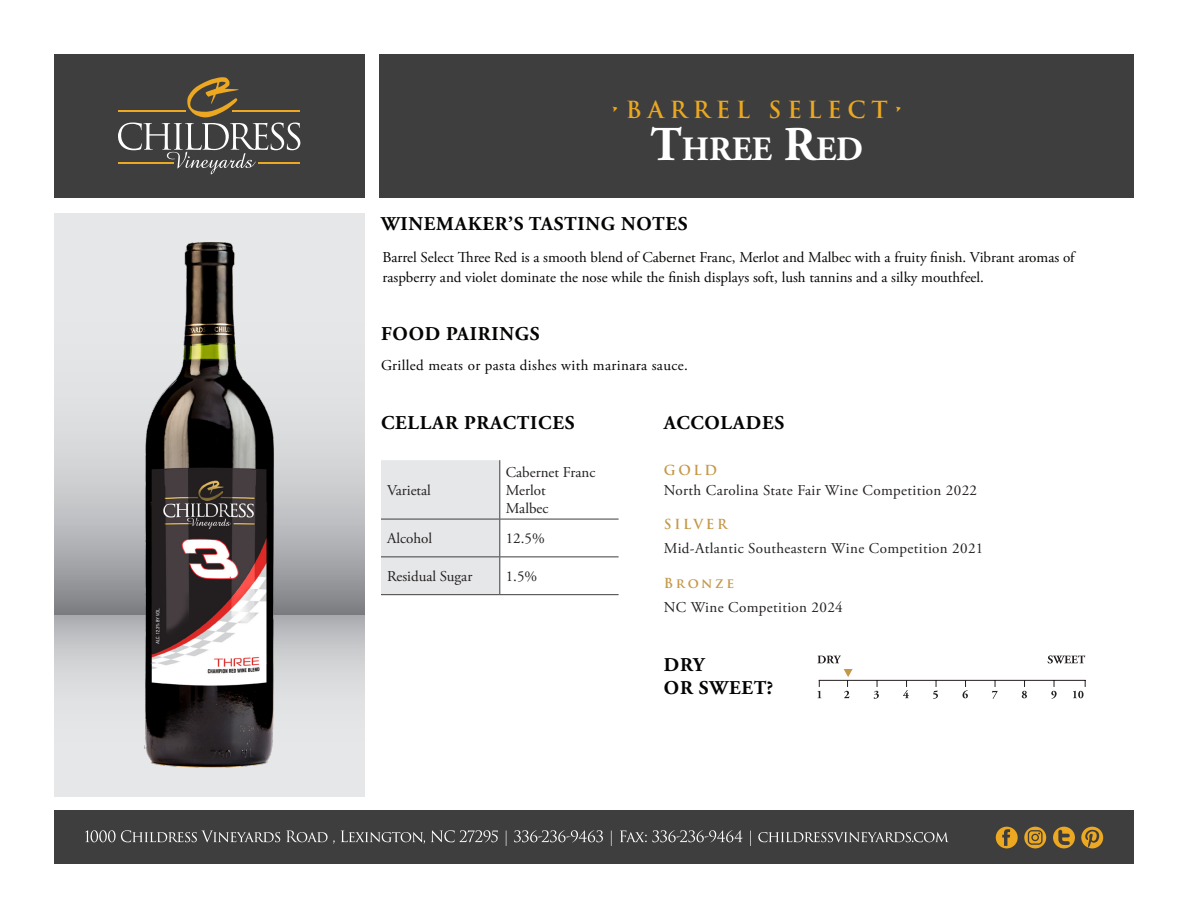
<style>
.page{position:relative;width:1188px;height:918px;background:#fff}
.page>*{position:absolute;margin:0;border:0;box-sizing:border-box;transform-origin:0 0}
.t1{font:700 34.05px "Adobe Garamond Pro";color:#fff}
.t2{font:700 22.95px "Trajan Pro";letter-spacing:.25em;color:#eba820}
.t3{font:700 19.5px/23.4px "Adobe Garamond Pro";letter-spacing:.04em;color:#040503}
.t4{font:15px/19.5px "Adobe Garamond Pro";color:#040503}
.t5{font:15px "Adobe Garamond Pro";letter-spacing:.025em;color:#231f20}
.t6{font:15px "Adobe Garamond Pro";letter-spacing:.025em;color:#040503}
.t7{font:15px "Adobe Garamond Pro";color:#231f20}
.t8{font:700 13.5px "Trajan Pro";letter-spacing:.2em;color:#c49848}
.s1{font-size:48.6px}
</style>
<div class="page">
<div style="left:54px;top:54px;width:310px;height:144px;background:#3e3e3f"></div>
<div style="left:380px;top:54px;width:754px;height:144px;background:#3e3e3f"></div>
<svg style="left:118px;top:77px;width:182px;height:97px"></svg>
<div style="left:381px;top:460px;width:118px;height:134px;background:#e6e7e9"></div>
<hr style="left:499px;top:460px;width:1px;height:59px;background:#3e3e3f">
<hr style="left:381px;top:519px;width:119px;height:1px;background:#3e3e3f">
<hr style="left:500px;top:519px;width:119px;height:1px;background:#3e3e3f">
<hr style="left:499px;top:519px;width:1px;height:37px;background:#3e3e3f">
<hr style="left:381px;top:556px;width:119px;height:1px;background:#3e3e3f">
<hr style="left:500px;top:556px;width:119px;height:1px;background:#3e3e3f">
<hr style="left:499px;top:557px;width:1px;height:37px;background:#3e3e3f">
<hr style="left:381px;top:594px;width:119px;height:1px;background:#3e3e3f">
<hr style="left:500px;top:594px;width:119px;height:1px;background:#3e3e3f">
<div style="left:54px;top:810px;width:1080px;height:54px;background:#3e3e3f"></div>
<svg style="left:85px;top:830px;width:864px;height:16px"></svg>
<svg style="left:1053px;top:827px;width:22px;height:21px"></svg>
<svg style="left:1081px;top:827px;width:22px;height:21px"></svg>
<svg style="left:996px;top:827px;width:22px;height:21px"></svg>
<svg style="left:1024px;top:827px;width:22px;height:21px"></svg>
<svg style="left:817px;top:656px;width:24px;height:7px"></svg>
<svg style="left:1048px;top:655px;width:37px;height:9px"></svg>
<hr style="left:819px;top:680px;width:267px;height:1px;background:#231f20">
<svg style="left:818px;top:680px;width:3px;height:18px"></svg>
<svg style="left:874px;top:680px;width:5px;height:19px"></svg>
<svg style="left:903px;top:680px;width:6px;height:18px"></svg>
<svg style="left:933px;top:680px;width:5px;height:19px"></svg>
<svg style="left:963px;top:680px;width:5px;height:18px"></svg>
<svg style="left:992px;top:680px;width:6px;height:19px"></svg>
<svg style="left:1022px;top:680px;width:5px;height:18px"></svg>
<svg style="left:1051px;top:680px;width:6px;height:19px"></svg>
<svg style="left:1073px;top:680px;width:13px;height:18px"></svg>
<svg style="left:844px;top:669px;width:9px;height:29px"></svg>
<img style="left:54px;top:213px;width:311px;height:583px">
<p class="t2" style="left:610px;top:95px;width:295px">•BARREL SELECT•</p>
<p class="t1" style="left:650px;top:129px;width:214px"><span class="s1">T</span>HREE <span class="s1">R</span>ED</p>
<p class="t3" style="left:381px;top:212px;width:308px">WINEMAKER’S TASTING NOTES</p>
<p class="t4" style="left:382px;top:248px;width:694px">Barrel Select Three Red is a smooth blend of Cabernet Franc, Merlot and Malbec with a fruity finish. Vibrant aromas of raspberry and violet dominate the nose while the finish displays soft, lush tannins and a silky mouthfeel.</p>
<p class="t3" style="left:381px;top:323px;width:160px">FOOD PAIRINGS</p>
<p class="t6" style="left:381px;top:357px;width:308px">Grilled meats or pasta dishes with marinara sauce.</p>
<p class="t3" style="left:381px;top:411px;width:195px">CELLAR PRACTICES</p>
<p class="t7" style="left:387px;top:481px;width:46px">Varietal</p>
<p class="t7" style="left:506px;top:463px;width:91px">Cabernet Franc</p>
<p class="t5" style="left:506px;top:481px;width:41px">Merlot</p>
<p class="t5" style="left:506px;top:499px;width:44px">Malbec</p>
<p class="t7" style="left:387px;top:530px;width:47px">Alcohol</p>
<p class="t5" style="left:506px;top:530px;width:40px">12.5%</p>
<p class="t7" style="left:387px;top:567px;width:87px">Residual Sugar</p>
<p class="t5" style="left:506px;top:567px;width:33px">1.5%</p>
<p class="t3" style="left:664px;top:411px;width:122px">ACCOLADES</p>
<p class="t8" style="left:664px;top:462px;width:55px">GOLD</p>
<p class="t5" style="left:664px;top:481px;width:315px">North Carolina State Fair Wine Competition 2022</p>
<p class="t8" style="left:664px;top:516px;width:65px">SILVER</p>
<p class="t5" style="left:664px;top:540px;width:321px">Mid-Atlantic Southeastern Wine Competition 2021</p>
<p class="t8" style="left:664px;top:575px;width:72px">Bronze</p>
<p class="t5" style="left:664px;top:599px;width:180px">NC Wine Competition 2024</p>
<p class="t3" style="left:664px;top:653px;width:111px">DRY<br>OR SWEET?</p>
</div>
